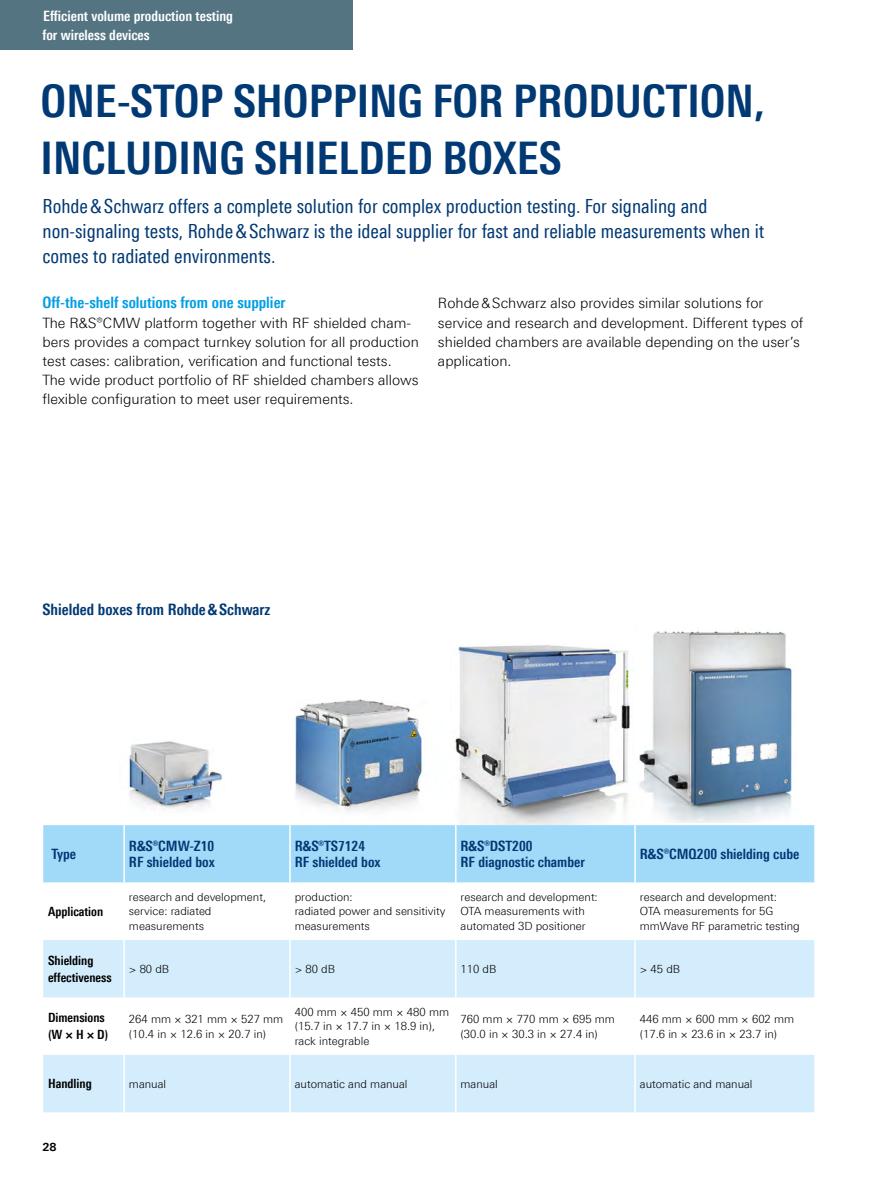
<style>
.page{position:relative;width:893px;height:1191px;background:#fff}
.page>*{position:absolute;margin:0;border:0;box-sizing:border-box;transform-origin:0 0}
.Seiten_Headline_30Pt{font:700 45px/57.4px "Linotype Univers 620 Cn";color:#003973}
.Teaser{font:19.5px/25.3px "Linotype Univers 420 Cn";color:#003973}
.Absatzfett_cyan{font:700 15.75px "Linotype Univers 620 Cn";color:#009ee3}
.Grafiküberschrift{font:700 15.75px "Linotype Univers 620 Cn";color:#003973}
.Haupttext_ohne_Absta{font:300 14.25px/19.2px "Linotype Univers 330";color:#000}
.Haupttext{font:300 14.25px/19.2px "Linotype Univers 330";color:#000}
.Tabellenueberschrift{font:700 14.25px "Linotype Univers 620 Cn";color:#003973}
.Registertext_weiß_li{font:700 14.25px/18.8px "Linotype Univers 620 Cn";color:#fff}
.Tabellefett{font:700 12.75px/16.6px "Linotype Univers 620 Cn";color:#000}
.Tabelletext{font:300 11.25px/14.7px "Linotype Univers 330";color:#000}
.t1{font:700 11.25px "Linotype Univers 630";color:#000}
</style>
<div class="page">
<img style="left:455px;top:645px;width:176px;height:180px">
<img style="left:457px;top:646px;width:172px;height:160px">
<img style="left:128px;top:755px;width:95px;height:55px">
<img style="left:130px;top:741px;width:91px;height:63px">
<img style="left:295px;top:699px;width:127px;height:113px">
<img style="left:296px;top:700px;width:125px;height:106px">
<img style="left:633px;top:631px;width:159px;height:191px">
<img style="left:640px;top:632px;width:151px;height:172px">
<div style="left:43px;top:825px;width:771px;height:57px;background:#a1daf8"></div>
<svg style="left:43px;top:882px;width:771px;height:1px"></svg>
<svg style="left:43px;top:940px;width:771px;height:172px;fill:#d4edfc"></svg>
<hr style="left:289px;top:825px;width:2px;height:57px;background:#fff">
<hr style="left:455px;top:825px;width:2px;height:57px;background:#fff">
<hr style="left:123px;top:882px;width:2px;height:58px;background:#fff">
<hr style="left:289px;top:882px;width:2px;height:58px;background:#fff">
<hr style="left:455px;top:882px;width:2px;height:58px;background:#fff">
<hr style="left:634px;top:882px;width:2px;height:58px;background:#fff">
<hr style="left:123px;top:940px;width:2px;height:57px;background:#fff">
<hr style="left:289px;top:940px;width:2px;height:57px;background:#fff">
<hr style="left:455px;top:940px;width:2px;height:57px;background:#fff">
<hr style="left:634px;top:940px;width:2px;height:57px;background:#fff">
<hr style="left:123px;top:997px;width:2px;height:57px;background:#fff">
<hr style="left:289px;top:997px;width:2px;height:57px;background:#fff">
<hr style="left:455px;top:997px;width:2px;height:57px;background:#fff">
<hr style="left:634px;top:997px;width:2px;height:57px;background:#fff">
<hr style="left:123px;top:1054px;width:2px;height:58px;background:#fff">
<hr style="left:289px;top:1054px;width:2px;height:58px;background:#fff">
<hr style="left:455px;top:1054px;width:2px;height:58px;background:#fff">
<hr style="left:634px;top:1054px;width:2px;height:58px;background:#fff">
<hr style="left:123px;top:825px;width:2px;height:57px;background:#fff">
<hr style="left:634px;top:825px;width:2px;height:57px;background:#fff">
<div style="left:0;top:0;width:353px;height:50px;background:#547482"></div>
<p class="Registertext_weiß_li" style="left:43px;top:6px;width:192px">Efficient volume production testing for wireless devices</p>
<p class="Seiten_Headline_30Pt" style="left:41px;top:72px;width:726px">ONE-STOP SHOPPING FOR PRODUCTION,<br>INCLUDING SHIELDED BOXES</p>
<p class="Teaser" style="left:43px;top:193px;width:723px">Rohde&amp;Schwarz offers a complete solution for complex production testing. For signaling and non‑signaling tests, Rohde&amp;Schwarz is the ideal supplier for fast and reliable measurements when it comes to radiated environments.</p>
<p class="Absatzfett_cyan" style="left:43px;top:293px;width:244px">Off-the-shelf solutions from one supplier</p>
<p class="Haupttext_ohne_Absta" style="left:43px;top:313px;width:378px">The R&amp;S®CMW platform together with RF shielded cham&shy;bers provides a compact turnkey solution for all production test cases: calibration, verification and functional tests.<br>The wide product portfolio of RF shielded chambers allows flexible configuration to meet user requirements.</p>
<p class="Haupttext" style="left:438px;top:293px;width:367px">Rohde&amp;Schwarz also provides similar solutions for service and research and development. Different types of shielded chambers are available depending on the user’s application.</p>
<p class="Grafiküberschrift" style="left:43px;top:599px;width:229px">Shielded boxes from Rohde&amp;Schwarz</p>
<p class="Tabellenueberschrift" style="left:51px;top:845px;width:26px">Type</p>
<p class="Tabellenueberschrift" style="left:129px;top:837px;width:87px">R&amp;S®CMW-Z10</p>
<p class="Tabellenueberschrift" style="left:129px;top:853px;width:87px">RF shielded box</p>
<p class="Tabellenueberschrift" style="left:295px;top:837px;width:72px">R&amp;S®TS7124</p>
<p class="Tabellenueberschrift" style="left:295px;top:853px;width:87px">RF shielded box</p>
<p class="Tabellenueberschrift" style="left:461px;top:837px;width:73px">R&amp;S®DST200</p>
<p class="Tabellenueberschrift" style="left:461px;top:853px;width:126px">RF diagnostic chamber</p>
<p class="Tabellenueberschrift" style="left:640px;top:845px;width:161px">R&amp;S®CMQ200 shielding cube</p>
<p class="Tabellefett" style="left:48px;top:903px;width:57px">Application</p>
<p class="Tabelletext" style="left:129px;top:889px;width:139px">research and development, service: radiated measurements</p>
<p class="Tabelletext" style="left:295px;top:889px;width:152px">production:<br>radiated power and sensitivity measurements</p>
<p class="Tabelletext" style="left:461px;top:889px;width:139px">research and development:<br>OTA measurements with automated 3D positioner</p>
<p class="Tabelletext" style="left:640px;top:889px;width:162px">research and development:<br>OTA measurements for 5G mmWave RF parametric testing</p>
<p class="Tabellefett" style="left:48px;top:952px;width:65px">Shielding effectiveness</p>
<p class="Tabelletext" style="left:129px;top:961px;width:42px">&gt; 80 dB</p>
<p class="Tabelletext" style="left:295px;top:961px;width:42px">&gt; 80 dB</p>
<p class="Tabelletext" style="left:461px;top:961px;width:37px">110 dB</p>
<p class="Tabelletext" style="left:640px;top:961px;width:42px">&gt; 45 dB</p>
<p class="Tabellefett" style="left:48px;top:1009px;width:58px">Dimensions</p>
<p class="Tabellefett" style="left:48px;top:1026px;width:62px">(W × H × D)</p>
<p class="Tabelletext" style="left:129px;top:1011px;width:156px">264 mm × 321 mm × 527 mm (10.4 in × 12.6 in × 20.7 in)</p>
<p class="Tabelletext" style="left:295px;top:1004px;width:156px">400 mm × 450 mm × 480 mm (15.7 in × 17.7 in × 18.9 in),</p>
<p class="Tabelletext" style="left:295px;top:1033px;width:76px">rack integrable</p>
<p class="Tabelletext" style="left:461px;top:1011px;width:156px">760 mm × 770 mm × 695 mm</p>
<p class="Tabelletext" style="left:461px;top:1026px;width:139px">(30.0 in × 30.3 in × 27.4 in)</p>
<p class="Tabelletext" style="left:640px;top:1011px;width:156px">446 mm × 600 mm × 602 mm</p>
<p class="Tabelletext" style="left:640px;top:1026px;width:139px">(17.6 in × 23.6 in × 23.7 in)</p>
<p class="Tabellefett" style="left:48px;top:1075px;width:45px">Handling</p>
<p class="Tabelletext" style="left:129px;top:1076px;width:39px">manual</p>
<p class="Tabelletext" style="left:295px;top:1076px;width:114px">automatic and manual</p>
<p class="Tabelletext" style="left:461px;top:1076px;width:39px">manual</p>
<p class="Tabelletext" style="left:640px;top:1076px;width:114px">automatic and manual</p>
<p class="t1" style="left:43px;top:1139px;width:16px">28</p>
</div>
